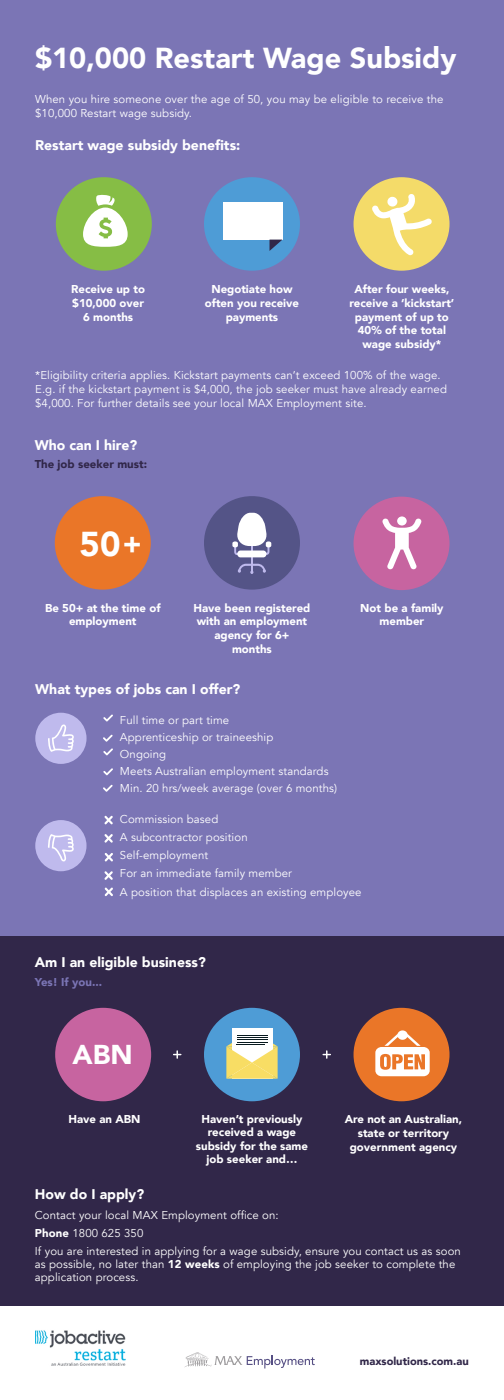
<style>
.page{position:relative;width:504px;height:1400px;background:#fff}
.page>*{position:absolute;margin:0;border:0;box-sizing:border-box;transform-origin:0 0}
.Body_text{font:900 34.48px "Avenir";color:#fff}
.t1{font:900 28.88px "Avenir";color:#fff}
.Body_text-2{font:900 28.26px "Avenir";color:#fff}
.t2{font:900 27.21px "Avenir";color:#fff}
.t3{font:900 14px "Avenir";color:#fff}
.Body_text-3{font:11.38px/14px "Avenir";letter-spacing:.01em;color:#fff}
.t4{font:900 11.38px/13.7px "Avenir";color:#fff;text-align:center}
.t5{font:900 11.38px "Avenir";color:#312749}
.t6{font:900 11.38px "Avenir";color:#7b75b5}
.t7{font:900 11.03px "Avenir";color:#312749}
.s1{color:#7b75b5}
.s2{font-weight:900}
</style>
<div class="page">
<div style="left:0;top:936px;width:503px;height:370px;background:#312749"></div>
<div style="left:0;top:0;width:503px;height:936px;background:#7b75b5"></div>
<div style="left:35px;top:713px;width:51px;height:51px;background:#bfbaed;border-radius:50%"></div>
<div style="left:35px;top:820px;width:51px;height:51px;background:#bfbaed;border-radius:50%"></div>
<svg style="left:103px;top:748px;width:10px;height:7px"></svg>
<svg style="left:103px;top:768px;width:10px;height:7px"></svg>
<svg style="left:103px;top:714px;width:10px;height:8px"></svg>
<svg style="left:103px;top:735px;width:9px;height:7px"></svg>
<svg style="left:48px;top:724px;width:26px;height:28px"></svg>
<svg style="left:48px;top:834px;width:26px;height:28px"></svg>
<svg style="left:104px;top:816px;width:9px;height:8px"></svg>
<svg style="left:104px;top:834px;width:9px;height:9px"></svg>
<svg style="left:104px;top:853px;width:9px;height:8px"></svg>
<svg style="left:104px;top:871px;width:9px;height:9px"></svg>
<svg style="left:323px;top:1051px;width:7px;height:7px"></svg>
<svg style="left:103px;top:785px;width:9px;height:7px"></svg>
<svg style="left:104px;top:887px;width:9px;height:9px"></svg>
<svg style="left:173px;top:1051px;width:8px;height:7px"></svg>
<img style="left:35px;top:1330px;width:90px;height:36px">
<svg style="left:184px;top:1352px;width:130px;height:16px"></svg>
<div style="left:56px;top:177px;width:96px;height:94px;background:#86bd45;border-radius:50%"></div>
<svg style="left:83px;top:195px;width:44px;height:52px"></svg>
<div style="left:204px;top:177px;width:95px;height:94px;background:#4e9cd6;border-radius:50%"></div>
<div style="left:55px;top:496px;width:96px;height:94px;background:#ea7628;border-radius:50%"></div>
<div style="left:204px;top:496px;width:95px;height:94px;background:#545487;border-radius:50%"></div>
<div style="left:353px;top:497px;width:96px;height:93px;background:#c764a0;border-radius:50%"></div>
<div style="left:204px;top:1008px;width:95px;height:93px;background:#4e9cd6;border-radius:50%"></div>
<div style="left:353px;top:1008px;width:96px;height:93px;background:#ea7628;border-radius:50%"></div>
<div style="left:55px;top:1008px;width:96px;height:93px;background:#c764a0;border-radius:50%"></div>
<div style="left:222px;top:202px;width:60px;height:38px;background:#fff"></div>
<svg style="left:269px;top:240px;width:13px;height:11px"></svg>
<div style="left:353px;top:177px;width:96px;height:94px;background:#f4db69;border-radius:50%"></div>
<svg style="left:372px;top:194px;width:59px;height:61px"></svg>
<hr style="left:250px;top:544px;width:2px;height:28px;background:#bfbaed">
<svg style="left:237px;top:564px;width:28px;height:10px"></svg>
<div style="left:237px;top:551px;width:29px;height:6px;background:#fff;border-radius:3px"></div>
<svg style="left:232px;top:513px;width:39px;height:42px"></svg>
<svg style="left:382px;top:518px;width:39px;height:51px"></svg>
<svg style="left:396px;top:516px;width:10px;height:10px"></svg>
<div style="left:231px;top:1028px;width:41px;height:51px;background:#fff"></div>
<svg style="left:226px;top:1030px;width:51px;height:49px"></svg>
<svg style="left:375px;top:1030px;width:54px;height:46px"></svg>
<p class="t1" style="left:35px;top:33px;width:422px">$10,000 Restart Wage Subsidy</p>
<p class="Body_text-3" style="left:35px;top:92px;width:409px">When you hire someone over the age of 50, you may be eligible to receive the $10,000 Restart wage subsidy.</p>
<p class="t3" style="left:35px;top:133px;width:206px">Restart wage subsidy benefits:</p>
<p class="t4" style="left:71px;top:282px;width:75px">Receive up to $10,000 over<br>6 months</p>
<p class="t4" style="left:204px;top:282px;width:96px">Negotiate how often you receive payments</p>
<p class="t4" style="left:349px;top:282px;width:106px">After four weeks, receive a ‘kickstart’ payment of up to<br>40% of the total wage subsidy*</p>
<p class="Body_text-3" style="left:35px;top:369px;width:413px">*Eligibility criteria applies. Kickstart payments can’t exceed 100% of the wage.<br>E.g. if the kickstart payment is $4,000, the job seeker must have already earned $4,000. For further details see your local MAX Employment site.</p>
<p class="t3" style="left:35px;top:433px;width:104px">Who can I hire?</p>
<p class="t5" style="left:35px;top:455px;width:114px">The job seeker must:</p>
<p class="Body_text" style="left:79px;top:514px;width:43px">50</p>
<p class="Body_text-2" style="left:123px;top:519px;width:20px">+</p>
<p class="t4" style="left:45px;top:601px;width:117px">Be 50+ at the time of employment</p>
<p class="t4" style="left:193px;top:601px;width:118px">Have been registered with an employment agency for 6+ months</p>
<p class="t4" style="left:360px;top:601px;width:85px">Not be a family member</p>
<p class="t3" style="left:35px;top:677px;width:206px">What types of jobs can I offer?</p>
<p class="Body_text-3" style="left:112px;top:713px;width:118px"><span class="s1">•</span> Full time or part time</p>
<p class="Body_text-3" style="left:112px;top:730px;width:162px"><span class="s1">•</span>Apprenticeship or traineeship</p>
<p class="Body_text-3" style="left:112px;top:747px;width:55px"><span class="s1">•</span> Ongoing</p>
<p class="Body_text-3" style="left:112px;top:764px;width:217px"><span class="s1">•</span>Meets Australian employment standards</p>
<p class="Body_text-3" style="left:112px;top:781px;width:226px"><span class="s1">•</span>Min. 20 hrs/week average (over 6 months)</p>
<p class="Body_text-3" style="left:112px;top:812px;width:107px"><span class="s1">•</span> Commission based</p>
<p class="Body_text-3" style="left:112px;top:830px;width:136px"><span class="s1">•</span>A subcontractor position</p>
<p class="Body_text-3" style="left:112px;top:849px;width:97px"><span class="s1">•</span> Self-employment</p>
<p class="Body_text-3" style="left:112px;top:867px;width:181px"><span class="s1">•</span> For an immediate family member</p>
<p class="Body_text-3" style="left:112px;top:885px;width:250px"><span class="s1">•</span>A position that displaces an existing employee</p>
<p class="t3" style="left:35px;top:951px;width:172px">Am I an eligible business?</p>
<p class="t6" style="left:35px;top:973px;width:69px">Yes! If you...</p>
<p class="t2" style="left:72px;top:1031px;width:62px">ABN</p>
<p class="t4" style="left:68px;top:1112px;width:74px">Have an ABN</p>
<p class="t4" style="left:196px;top:1112px;width:114px;line-height:13.1px">Haven’t previously received a wage subsidy for the same job seeker and…</p>
<p class="t4" style="left:344px;top:1112px;width:119px;line-height:14px">Are not an Australian, state or territory government agency</p>
<p class="t3" style="left:35px;top:1182px;width:111px">How do I apply?</p>
<p class="Body_text-3" style="left:35px;top:1208px;width:245px">Contact your local MAX Employment office on:</p>
<p class="Body_text-3" style="left:35px;top:1226px;width:110px"><span class="s2">Phone</span> 1800 625 350</p>
<p class="Body_text-3" style="left:35px;top:1245px;width:427px;line-height:13.1px">If you are interested in applying for a wage subsidy, ensure you contact us as soon as possible, no later than <span class="s2">12 weeks</span> of employing the job seeker to complete the application process.</p>
<p class="t7" style="left:359px;top:1352px;width:110px">maxsolutions.com.au</p>
</div>
